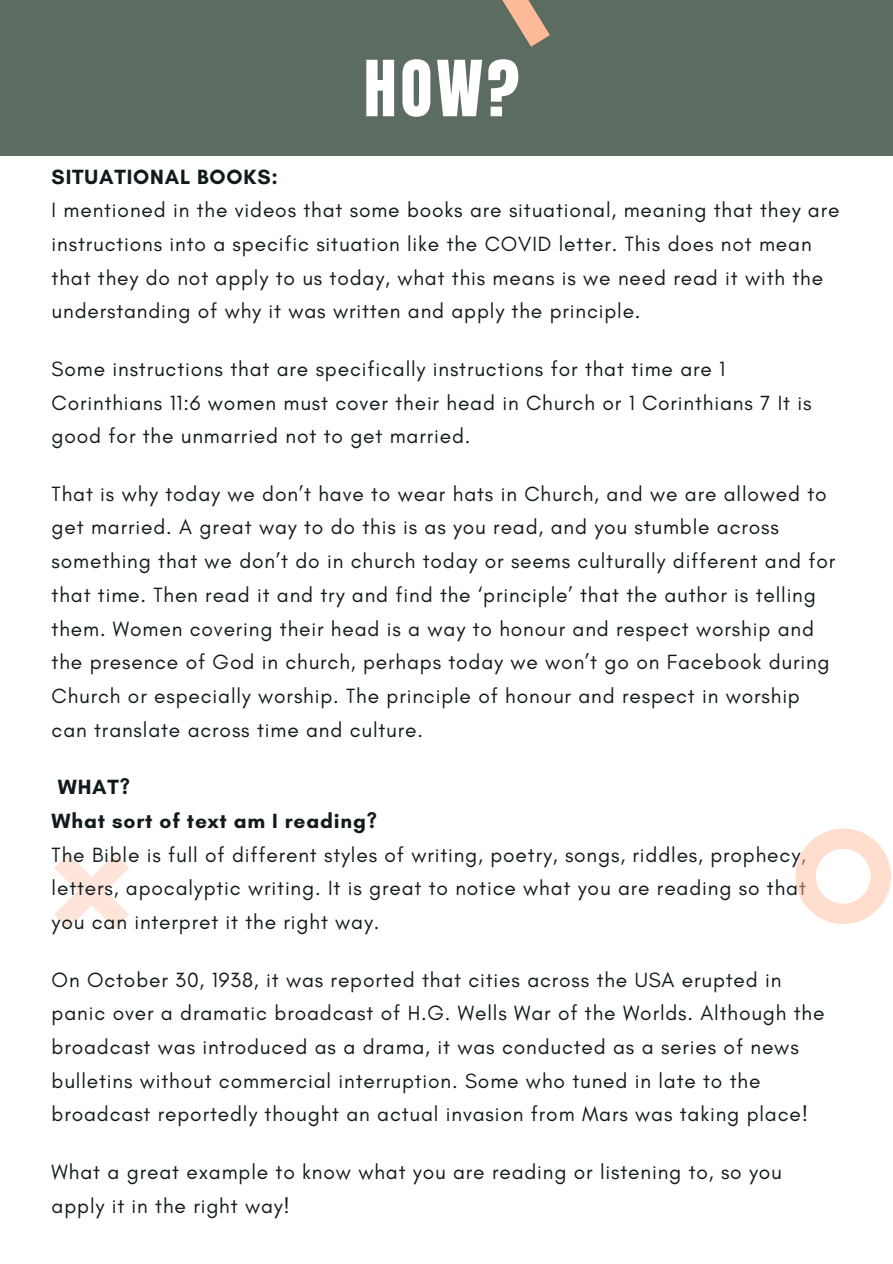
<style>
.page{position:relative;width:893px;height:1264px;background:#fff}
.page>*{position:absolute;margin:0;border:0;box-sizing:border-box;transform-origin:0 0}
.t1{font:65.7px "Anton";color:#fff}
.t2{font:21px/33.8px "Glacial Indifference";letter-spacing:.04em;color:#111b1e}
.t3{font:700 21px/33.8px "Glacial Indifference";letter-spacing:.04em;color:#111b1e}
</style>
<div class="page">
<svg style="left:54px;top:854px;width:75px;height:74px"></svg>
<div style="left:0;top:0;width:892px;height:155px;background:#5d6c60"></div>
<svg style="left:502px;top:0;width:48px;height:47px"></svg>
<svg style="left:795px;top:828px;width:95px;height:96px"></svg>
<h1 class="t1" style="left:364px;top:41px;width:157px">HOW?</h1>
<p class="t3" style="left:52px;top:159px;width:228px">SITUATIONAL BOOKS:</p>
<p class="t2" style="left:52px;top:193px;width:789px">I mentioned in the videos that some books are situational, meaning that they are instructions into a specific situation like the COVID letter. This does not mean that they do not apply to us today, what this means is we need read it with the understanding of why it was written and apply the principle.</p>
<p class="t2" style="left:52px;top:351px;width:761px">Some instructions that are specifically instructions for that time are 1<br>Corinthians 11:6 women must cover their head in Church or 1 Corinthians 7 It is good for the unmarried not to get married.</p>
<p class="t2" style="left:52px;top:476px;width:785px">That is why today we don’t have to wear hats in Church, and we are allowed to get married. A great way to do this is as you read, and you stumble across something that we don’t do in church today or seems culturally different and for that time. Then read it and try and find the ‘principle’ that the author is telling them. Women covering their head is a way to honour and respect worship and the presence of God in church, perhaps today we won’t go on Facebook during Church or especially worship. The principle of honour and respect in worship can translate across time and culture.</p>
<p class="t3" style="left:52px;top:770px;width:327px">WHAT?<br>What sort of text am I reading?</p>
<p class="t2" style="left:52px;top:837px;width:755px;text-align:justify">The Bible is full of different styles of writing, poetry, songs, riddles, prophecy, letters, apocalyptic writing. It is great to notice what you are reading so that you can interpret it the right way.</p>
<p class="t2" style="left:52px;top:962px;width:774px">On October 30, 1938, it was reported that cities across the USA erupted in panic over a dramatic broadcast of H.G. Wells War of the Worlds. Although the broadcast was introduced as a drama, it was conducted as a series of news bulletins without commercial interruption. Some who tuned in late to the broadcast reportedly thought an actual invasion from Mars was taking place!</p>
<p class="t2" style="left:52px;top:1154px;width:731px">What a great example to know what you are reading or listening to, so you apply it in the right way!</p>
</div>
